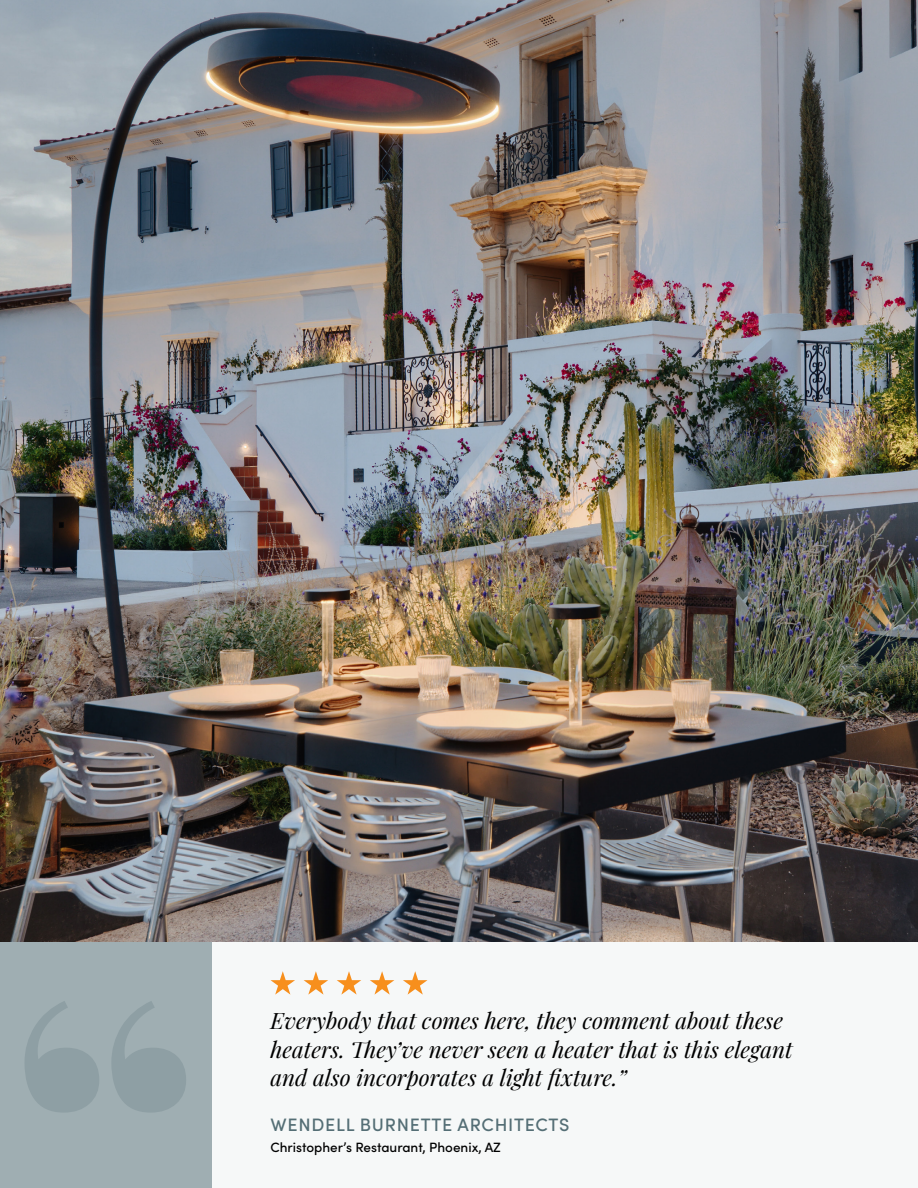
<style>
.page{position:relative;width:918px;height:1188px;background:#fff}
.page>*{position:absolute;margin:0;border:0;box-sizing:border-box;transform-origin:0 0}
.Subhead_-_Serif{font:italic 22.5px/28.5px "Playfair Display";color:#000}
.Subhead_-_Serif-2{font:500 18px "Sofia Pro";letter-spacing:.04em;color:#546e75}
.Body_Copy{font:500 13.5px "Sofia Pro";color:#000}
</style>
<div class="page">
<img style="left:0;top:0;width:918px;height:943px">
<div style="left:0;top:943px;width:918px;height:245px;background:#f6f8f8"></div>
<svg style="left:271px;top:971px;width:24px;height:24px"></svg>
<svg style="left:304px;top:971px;width:24px;height:24px"></svg>
<svg style="left:337px;top:971px;width:24px;height:24px"></svg>
<svg style="left:370px;top:971px;width:24px;height:24px"></svg>
<svg style="left:403px;top:971px;width:25px;height:24px"></svg>
<div style="left:0;top:943px;width:212px;height:245px;background:#9faeb2"></div>
<p class="Subhead_-_Serif" style="left:271px;top:1005px;width:524px">Everybody that comes here, they comment about these heaters. They’ve never seen a heater that is this elegant and also incorporates a light fixture.”</p>
<p class="Subhead_-_Serif-2" style="left:271px;top:1111px;width:300px">WENDELL BURNETTE ARCHITECTS</p>
<p class="Body_Copy" style="left:271px;top:1138px;width:232px">Christopher’s Restaurant, Phoenix, AZ</p>
</div>
